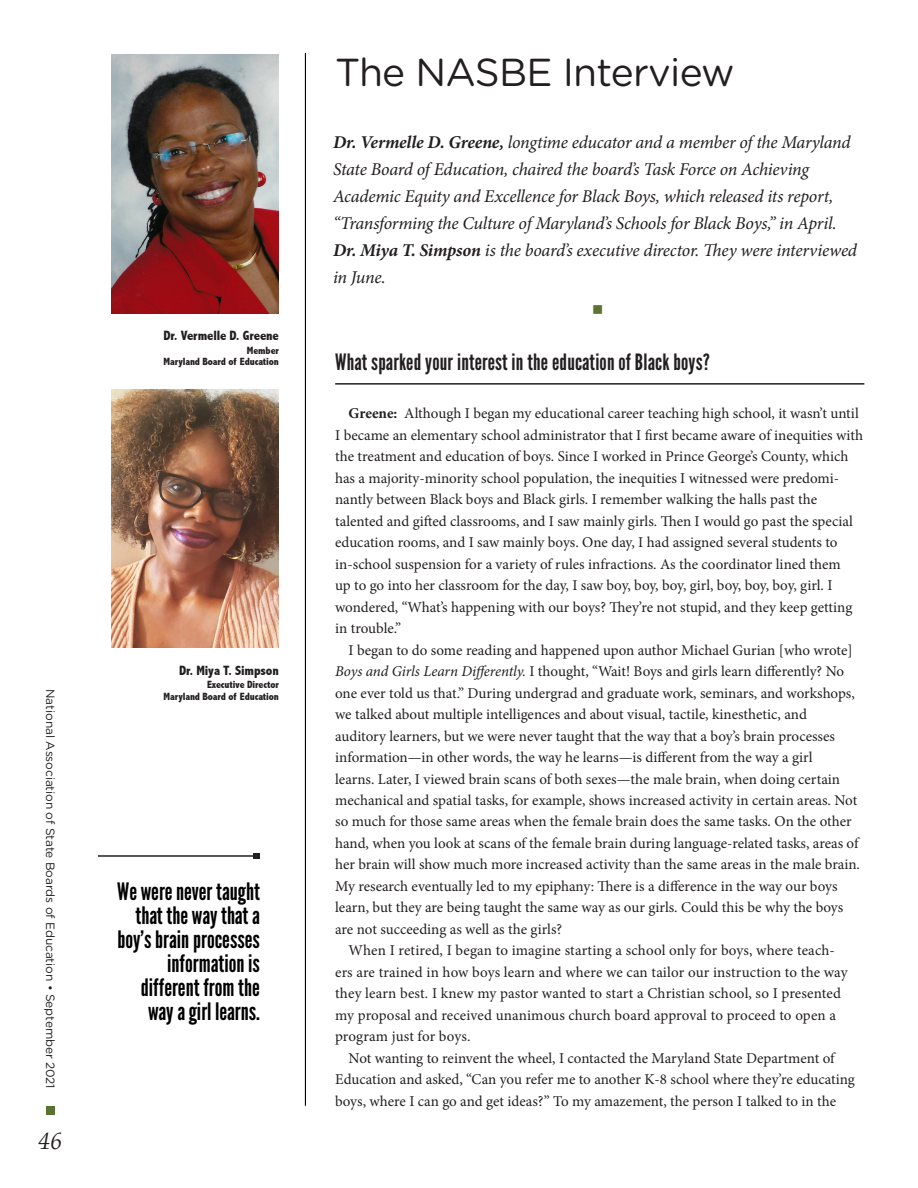
<style>
.page{position:relative;width:918px;height:1188px;background:#fff}
.page>*{position:absolute;margin:0;border:0;box-sizing:border-box;transform-origin:0 0}
.Dept_Headers{font:39px "Gotham Rounded";letter-spacing:-.02em;color:#231f20}
.PullQuote{font:24px/24px "League Gothic";color:#000;text-align:right}
.t1{font:italic 24px "Palatino";color:#231f20}
.Interview_Questions{font:22.5px "League Gothic";letter-spacing:.01em;color:#231f20}
.General_Content{font:italic 18px/27px "Minion Pro";letter-spacing:-.015em;color:#231f20}
.General_Content-2{font:15px/21.5px "Minion Pro";color:#231f20}
.General_Content-3{font:15px "Wingdings";color:#5a7332}
.Bio{font:800 condensed 13.5px "Abadi";letter-spacing:-.01em;color:#231f20}
.t2{font:12px "Gotham Rounded";letter-spacing:-.01em;color:#231f20}
.Bio-2{font:800 condensed 10.5px "Abadi";letter-spacing:-.01em;color:#231f20}
.s1{font-weight:700}
.s2{font-style:italic}
</style>
<div class="page">
<div style="left:46px;top:1106px;width:9px;height:8px;background:#5a7332"></div>
<hr style="left:335px;top:383px;width:529px;height:2px;background:#231f20">
<hr style="left:305px;top:53px;width:1px;height:1053px;background:#000">
<img style="left:112px;top:55px;width:167px;height:258px">
<img style="left:112px;top:389px;width:167px;height:259px">
<hr style="left:98px;top:855px;width:159px;height:2px;background:#231f20">
<svg style="left:254px;top:853px;width:6px;height:6px"></svg>
<p class="t2" style="left:59px;top:689px;width:401px;rotate:90deg">National Association of State Boards of Education • September 2021</p>
<h2 class="t1" style="left:38px;top:1120px;width:25px">46</h2>
<p class="Bio" style="left:163px;top:328px;width:117px">Dr. Vermelle D. Greene</p>
<p class="Bio-2" style="left:247px;top:344px;width:33px">Member</p>
<p class="Bio-2" style="left:164px;top:356px;width:117px">Maryland Board of Education</p>
<p class="Bio" style="left:179px;top:663px;width:101px">Dr. Miya T. Simpson</p>
<p class="Bio-2" style="left:207px;top:679px;width:73px">Executive Director</p>
<p class="Bio-2" style="left:164px;top:690px;width:117px">Maryland Board of Education</p>
<p class="PullQuote" style="left:117px;top:880px;width:144px">We were never taught that the way that a boy’s brain processes information is different from the way a girl learns.</p>
<p class="Dept_Headers" style="left:335px;top:46px;width:401px">The NASBE Interview</p>
<p class="General_Content" style="left:333px;top:129px;width:526px"><span class="s1">Dr. Vermelle D. Greene,</span> longtime educator and a member of the Maryland State Board of Education, chaired the board’s Task Force on Achieving Academic Equity and Excellence for Black Boys, which released its report, “Transforming the Culture of Maryland’s Schools for Black Boys,” in April.<br><span class="s1">Dr. Miya T. Simpson</span> is the board’s executive director. They were interviewed in June.</p>
<p class="General_Content-3" style="left:592px;top:302px;width:10px">■</p>
<p class="Interview_Questions" style="left:335px;top:348px;width:376px">What sparked your interest in the education of Black boys?</p>
<p class="General_Content-2" style="left:335px;top:403px;width:529px;text-indent:14px"><span class="s1">Greene:</span> Although I began my educational career teaching high school, it wasn’t until I became an elementary school administrator that I first became aware of inequities with the treatment and education of boys. Since I worked in Prince George’s County, which has a majority-minority school population, the inequities I witnessed were predomi&shy;nantly between Black boys and Black girls. I remember walking the halls past the talented and gifted classrooms, and I saw mainly girls. Then I would go past the special education rooms, and I saw mainly boys. One day, I had assigned several students to in-school suspension for a variety of rules infractions. As the coordinator lined them<br>up to go into her classroom for the day, I saw boy, boy, boy, girl, boy, boy, boy, girl. I wondered, “What’s happening with our boys? They’re not stupid, and they keep getting in trouble.”</p>
<p class="General_Content-2" style="left:335px;top:639px;width:526px;text-indent:14px">I began to do some reading and happened upon author Michael Gurian [who wrote] <span class="s2">Boys and Girls Learn Differently.</span> I thought, “Wait! Boys and girls learn differently? No one ever told us that.” During undergrad and graduate work, seminars, and workshops, we talked about multiple intelligences and about visual, tactile, kinesthetic, and auditory learners, but we were never taught that the way that a boy’s brain processes information—in other words, the way he learns—is different from the way a girl<br>learns. Later, I viewed brain scans of both sexes—the male brain, when doing certain mechanical and spatial tasks, for example, shows increased activity in certain areas. Not so much for those same areas when the female brain does the same tasks. On the other hand, when you look at scans of the female brain during language-related tasks, areas of her brain will show much more increased activity than the same areas in the male brain.<br>My research eventually led to my epiphany: There is a difference in the way our boys learn, but they are being taught the same way as our girls. Could this be why the boys are not succeeding as well as the girls?</p>
<p class="General_Content-2" style="left:335px;top:940px;width:514px;text-indent:14px">When I retired, I began to imagine starting a school only for boys, where teach&shy;ers are trained in how boys learn and where we can tailor our instruction to the way they learn best. I knew my pastor wanted to start a Christian school, so I presented my proposal and received unanimous church board approval to proceed to open a program just for boys.</p>
<p class="General_Content-2" style="left:335px;top:1048px;width:521px;text-indent:14px">Not wanting to reinvent the wheel, I contacted the Maryland State Department of<br>Education and asked, “Can you refer me to another K-8 school where they’re educating boys, where I can go and get ideas?” To my amazement, the person I talked to in the</p>
</div>
